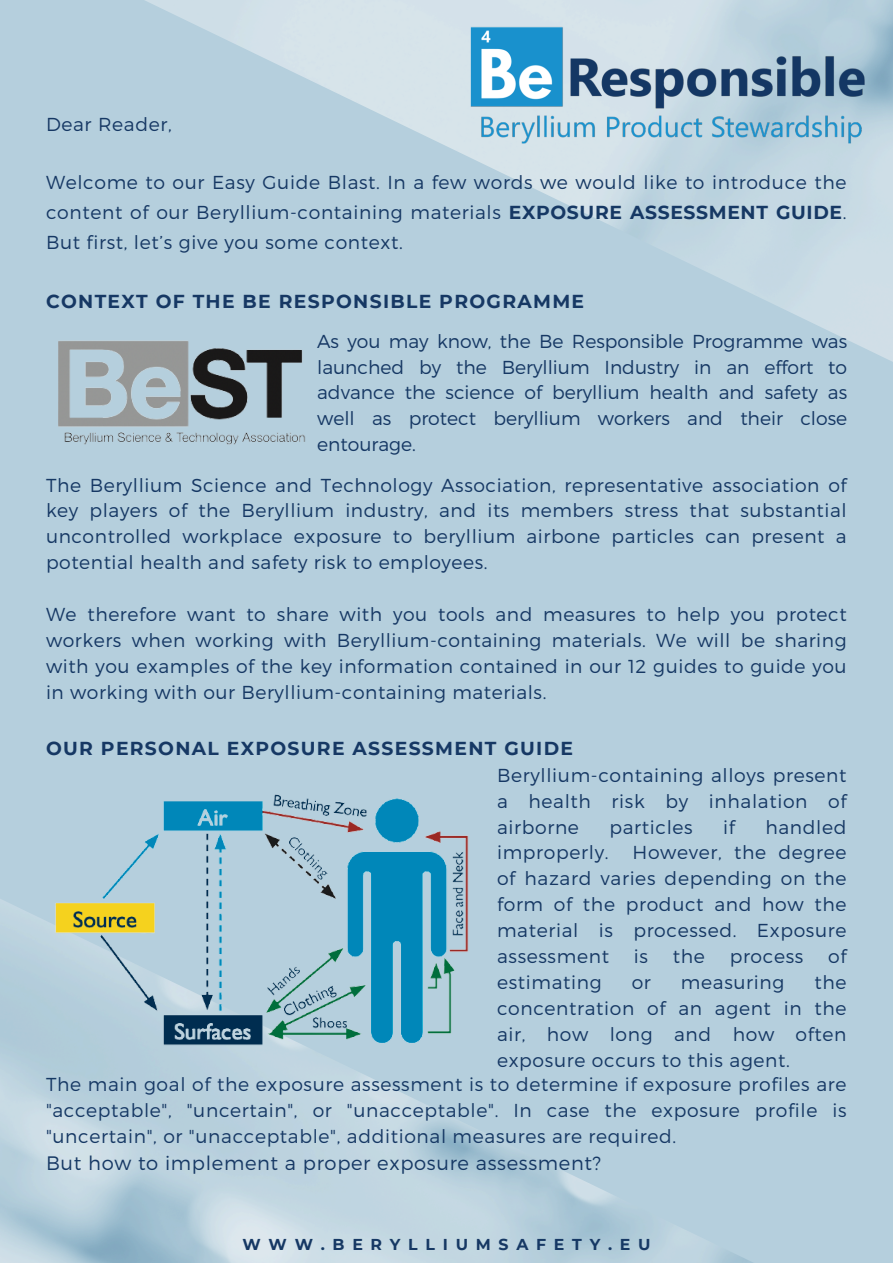
<style>
.page{position:relative;width:893px;height:1263px;background:#b5cfdd}
.page>*{position:absolute;margin:0;border:0;box-sizing:border-box;transform-origin:0 0}
.t1{font:300 19.5px "Montserrat";letter-spacing:.035em;color:#163864}
.t2{font:300 18.75px/25.9px "Montserrat";letter-spacing:.035em;color:#163864;text-align:justify}
.t3{font:700 18.75px "Montserrat";letter-spacing:.07em;color:#163864}
.t4{font:700 15.75px "Montserrat";letter-spacing:.49em;color:#163864}
.s1{font-weight:700}
</style>
<div class="page">
<img style="left:145px;top:0;width:748px;height:362px">
<img style="left:446px;top:12px;width:443px;height:154px">
<img style="left:0;top:899px;width:753px;height:364px">
<img style="left:58px;top:329px;width:259px;height:116px">
<img style="left:46px;top:794px;width:436px;height:286px">
<p class="t2" style="left:46px;top:110px;width:127px">Dear Reader,</p>
<h2 class="t2" style="left:46px;top:167px;width:802px;line-height:29.8px">Welcome to our Easy Guide Blast. In a few words we would like to introduce the content of our Beryllium-containing materials <span class="s1">EXPOSURE ASSESSMENT GUIDE</span>.<br>But first, let’s give you some context.</h2>
<h2 class="t3" style="left:46px;top:289px;width:539px">CONTEXT OF THE BE RESPONSIBLE PROGRAMME</h2>
<h2 class="t2" style="left:317px;top:327px;width:531px">As you may know, the Be Responsible Programme was launched by the Beryllium Industry in an effort to advance the science of beryllium health and safety as well as protect beryllium workers and their close entourage.</h2>
<h1 class="t2" style="left:46px;top:471px;width:802px">The Beryllium Science and Technology Association, representative association of key players of the Beryllium industry, and its members stress that substantial uncontrolled workplace exposure to beryllium airbone particles can present a potential health and safety risk to employees.</h1>
<h2 class="t2" style="left:46px;top:600px;width:802px">We therefore want to share with you tools and measures to help you protect workers when working with Beryllium-containing materials. We will be sharing with you examples of the key information contained in our 12 guides to guide you in working with our Beryllium-containing materials.</h2>
<h2 class="t3" style="left:46px;top:737px;width:528px">OUR PERSONAL EXPOSURE ASSESSMENT GUIDE</h2>
<h2 class="t2" style="left:497px;top:761px;width:351px">Beryllium-containing alloys present a health risk by inhalation of airborne</h2>
<h2 class="t2" style="left:609px;top:813px;width:85px">particles</h2>
<h2 class="t2" style="left:723px;top:813px;width:13px">if</h2>
<h2 class="t2" style="left:765px;top:813px;width:83px">handled</h2>
<h2 class="t2" style="left:497px;top:839px;width:351px;text-indent:135px">However, the degree of hazard varies depending on the form of the product and how the material is processed. Exposure assessment</h2>
<h2 class="t2" style="left:497px;top:839px;width:113px">improperly.</h2>
<h2 class="t2" style="left:634px;top:942px;width:16px">is</h2>
<h2 class="t2" style="left:673px;top:942px;width:34px">the</h2>
<h2 class="t2" style="left:729px;top:942px;width:75px">process</h2>
<h2 class="t2" style="left:828px;top:942px;width:20px">of</h2>
<h2 class="t2" style="left:497px;top:968px;width:351px;text-indent:317px">the concentration of an agent in the air, how long and how often exposure occurs to this agent.</h2>
<p class="t2" style="left:46px;top:1070px;width:802px">The main goal of the exposure assessment is to determine if exposure profiles are "acceptable", "uncertain", or "unacceptable". In case the exposure profile is "uncertain", or "unacceptable", additional measures are required.</p>
<p class="t1" style="left:46px;top:1150px;width:556px">But how to implement a proper exposure assessment?</p>
<h2 class="t2" style="left:497px;top:968px;width:106px">estimating</h2>
<h2 class="t2" style="left:632px;top:968px;width:21px">or</h2>
<h2 class="t2" style="left:681px;top:968px;width:105px">measuring</h2>
<p class="t4" style="left:243px;top:1234px;width:409px">WWW.BERYLLIUMSAFETY.EU</p>
</div>
